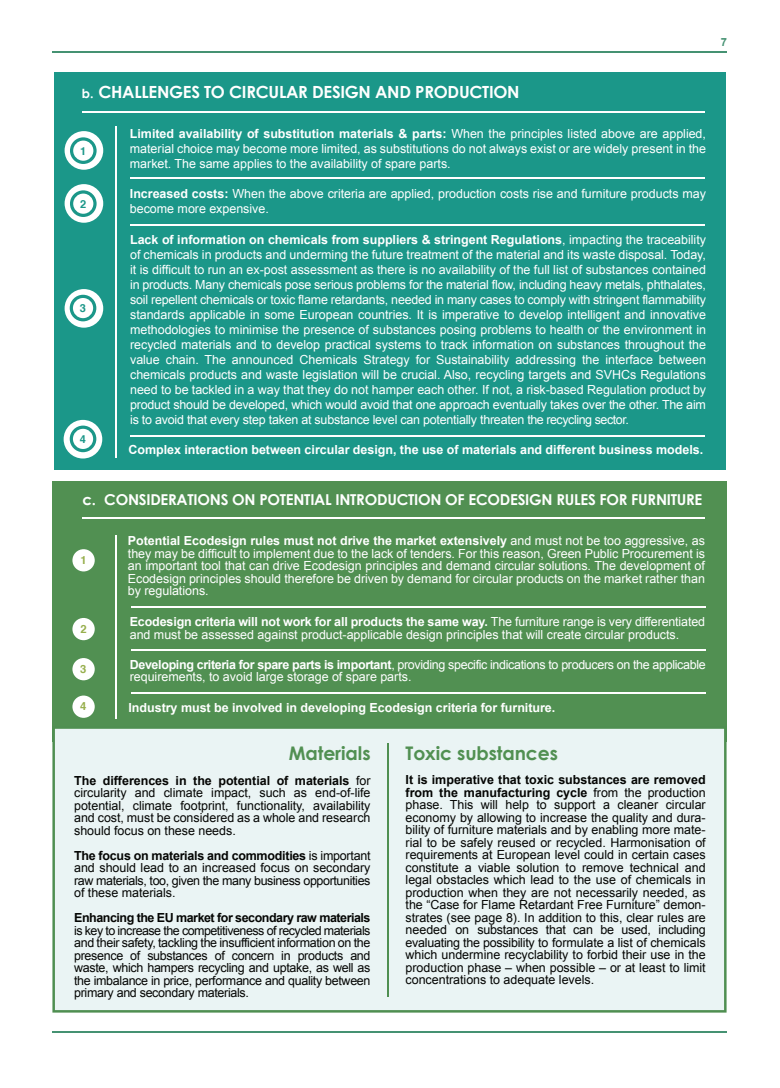
<style>
.page{position:relative;width:780px;height:1088px;background:#fff}
.page>*{position:absolute;margin:0;border:0;box-sizing:border-box;transform-origin:0 0}
.t1{font:700 18.75px "Century Gothic";letter-spacing:-.005em;color:#519052}
.t2{font:700 16.75px "Century Gothic";letter-spacing:-.015em;color:#fff}
.t3{font:700 15px "Century Gothic";letter-spacing:-.015em;color:#fff}
.t4{font:12.5px/15px "Arial";letter-spacing:-.005em;color:#fff;text-align:justify}
.t5{font:12.5px/12.5px "Arial";letter-spacing:-.005em;color:#040503;text-align:justify}
.t6{font:700 12.5px "Arial";letter-spacing:-.005em;color:#fff}
.t7{font:12.5px/12.5px "Arial";letter-spacing:-.03em;color:#fff}
.t8{font:700 12.5px "Arial";letter-spacing:-.035em;color:#040503}
.t9{font:700 11.25px "Helvetica";color:#97af4d}
.t10{font:700 11.25px "Arial";color:#459272}
.t11{font:700 11px "Helvetica";color:#1b9789}
.s1{font-size:12.5px}
.s2{font-weight:700}
</style>
<div class="page">
<hr style="left:52px;top:1031px;width:674px;height:1px;background:#459272">
<hr style="left:52px;top:51px;width:674px;height:1px;background:#459272">
<div style="left:54px;top:72px;width:671px;height:398px;background:#1b9789"></div>
<div style="left:52px;top:481px;width:674px;height:260px;background:#519052"></div>
<div style="left:52px;top:726px;width:674px;height:286px;background:#eaf4f4;border:2px solid #4f8f51"></div>
<hr style="left:130px;top:178px;width:574px;height:1px;background:#fff">
<hr style="left:130px;top:224px;width:574px;height:1px;background:#fff">
<hr style="left:130px;top:435px;width:574px;height:1px;background:#fff">
<hr style="left:115px;top:126px;width:1px;height:332px;background:#fff">
<div style="left:65px;top:131px;width:38px;height:39px;background:#fff;border-radius:50%"></div>
<div style="left:65px;top:184px;width:38px;height:39px;background:#fff;border-radius:50%"></div>
<div style="left:65px;top:289px;width:38px;height:39px;background:#fff;border-radius:50%"></div>
<svg style="left:70px;top:137px;width:27px;height:27px"></svg>
<svg style="left:70px;top:190px;width:27px;height:27px"></svg>
<svg style="left:70px;top:295px;width:26px;height:26px"></svg>
<hr style="left:82px;top:111px;width:623px;height:2px;background:#fff">
<div style="left:64px;top:420px;width:38px;height:38px;background:#fff;border-radius:50%"></div>
<svg style="left:70px;top:426px;width:26px;height:26px"></svg>
<hr style="left:82px;top:518px;width:623px;height:1px;background:#fff">
<hr style="left:131px;top:607px;width:574px;height:1px;background:#fff">
<hr style="left:131px;top:649px;width:574px;height:1px;background:#fff">
<hr style="left:131px;top:693px;width:574px;height:1px;background:#fff">
<hr style="left:115px;top:535px;width:2px;height:184px;background:#fff">
<div style="left:72px;top:549px;width:23px;height:22px;background:#fff;border-radius:50%"></div>
<div style="left:72px;top:618px;width:23px;height:22px;background:#fff;border-radius:50%"></div>
<div style="left:72px;top:658px;width:23px;height:22px;background:#fff;border-radius:50%"></div>
<div style="left:72px;top:695px;width:23px;height:23px;background:#fff;border-radius:50%"></div>
<hr style="left:387px;top:743px;width:2px;height:254px;background:#4f8f51">
<p class="t10" style="left:720px;top:34px;width:8px">7</p>
<h2 class="t2" style="left:82px;top:80px;width:439px"><span class="s1">b.</span> CHALLENGES TO CIRCULAR DESIGN AND PRODUCTION</h2>
<p class="t11" style="left:80px;top:142px;width:8px">1</p>
<p class="t11" style="left:80px;top:195px;width:8px">2</p>
<p class="t11" style="left:80px;top:300px;width:8px">3</p>
<p class="t11" style="left:80px;top:430px;width:8px">4</p>
<p class="t4" style="left:130px;top:126px;width:577px"><span class="s2">Limited availability of substitution materials &amp; parts:</span> When the principles listed above are applied, material choice may become more limited, as substitutions do not always exist or are widely present in the market. The same applies to the availability of spare parts.</p>
<p class="t4" style="left:130px;top:186px;width:577px"><span class="s2">Increased costs:</span> When the above criteria are applied, production costs rise and furniture products may become more expensive.</p>
<p class="t4" style="left:130px;top:232px;width:577px"><span class="s2">Lack of information on chemicals from suppliers &amp; stringent Regulations</span>, impacting the traceability of chemicals in products and underming the future treatment of the material and its waste disposal. Today, it is difficult to run an ex-post assessment as there is no availability of the full list of substances contained in products. Many chemicals pose serious problems for the material flow, including heavy metals, phthalates, soil repellent chemicals or toxic flame retardants, needed in many cases to comply with stringent flammability standards applicable in some European countries. It is imperative to develop intelligent and innovative methodologies to minimise the presence of substances posing problems to health or the environment in recycled materials and to develop practical systems to track information on substances throughout the value chain. The announced Chemicals Strategy for Sustainability addressing the interface between chemicals products and waste legislation will be crucial. Also, recycling targets and SVHCs Regulations need to be tackled in a way that they do not hamper each other. If not, a risk-based Regulation product by product should be developed, which would avoid that one approach eventually takes over the other. The aim is to avoid that every step taken at substance level can potentially threaten the recycling sector.</p>
<p class="t6" style="left:128px;top:441px;width:576px">Complex interaction between circular design, the use of materials and different business models.</p>
<p class="t3" style="left:83px;top:489px;width:621px">c. CONSIDERATIONS ON POTENTIAL INTRODUCTION OF ECODESIGN RULES FOR FURNITURE</p>
<p class="t4" style="left:128px;top:535px;width:578px;line-height:12.5px"><span class="s2">Potential Ecodesign rules must not drive the market extensively</span> and must not be too aggressive, as they may be difficult to implement due to the lack of tenders. For this reason, Green Public Procurement is an important tool that can drive Ecodesign principles and demand circular solutions. The development of Ecodesign principles should therefore be driven by demand for circular products on the market rather than by regulations.</p>
<p class="t4" style="left:130px;top:616px;width:577px;line-height:12.5px"><span class="s2">Ecodesign criteria will not work for all products the same way.</span> The furniture range is very differentiated and must be assessed against product-applicable design principles that will create circular products.</p>
<p class="t7" style="left:130px;top:658px;width:577px"><span class="s2">Developing criteria for spare parts is important</span>, providing specific indications to producers on the applicable requirements, to avoid large storage of spare parts.</p>
<p class="t6" style="left:128px;top:699px;width:428px">Industry must be involved in developing Ecodesign criteria for furniture.</p>
<h1 class="t1" style="left:289px;top:739px;width:83px">Materials</h1>
<p class="t5" style="left:74px;top:774px;width:298px"><span class="s2">The differences in the potential of materials</span> for circularity and climate impact, such as end-of-life potential, climate footprint, functionality, availability and cost, must be considered as a whole and research should focus on these needs.</p>
<p class="t5" style="left:74px;top:849px;width:298px"><span class="s2">The focus on materials and commodities</span> is important and should lead to an increased focus on secondary raw materials, too, given the many business opportunities of these materials.</p>
<p class="t8" style="left:74px;top:909px;width:298px">Enhancing the EU market for secondary raw materials</p>
<p class="t5" style="left:74px;top:924px;width:298px">is key to increase the competitiveness of recycled materials and their safety, tackling the insufficient information on the presence of substances of concern in products and waste, which hampers recycling and uptake, as well as the imbalance in price, performance and quality between primary and secondary materials.</p>
<p class="t9" style="left:80px;top:551px;width:8px">1</p>
<p class="t9" style="left:80px;top:620px;width:8px">2</p>
<p class="t9" style="left:80px;top:660px;width:8px">3</p>
<p class="t9" style="left:80px;top:697px;width:8px">4</p>
<h1 class="t1" style="left:405px;top:739px;width:154px">Toxic substances</h1>
<p class="t5" style="left:405px;top:774px;width:301px"><span class="s2">It is imperative that toxic substances are removed from the manufacturing cycle</span> from the production phase. This will help to support a cleaner circular economy by allowing to increase the quality and dura&shy;bility of furniture materials and by enabling more mate&shy;rial to be safely reused or recycled. Harmonisation of requirements at European level could in certain cases constitute a viable solution to remove technical and legal obstacles which lead to the use of chemicals in production when they are not necessarily needed, as the “Case for Flame Retardant Free Furniture” demon&shy;strates (see page 8). In addition to this, clear rules are needed on substances that can be used, including evaluating the possibility to formulate a list of chemicals which undermine recyclability to forbid their use in the production phase – when possible – or at least to limit concentrations to adequate levels.</p>
</div>
